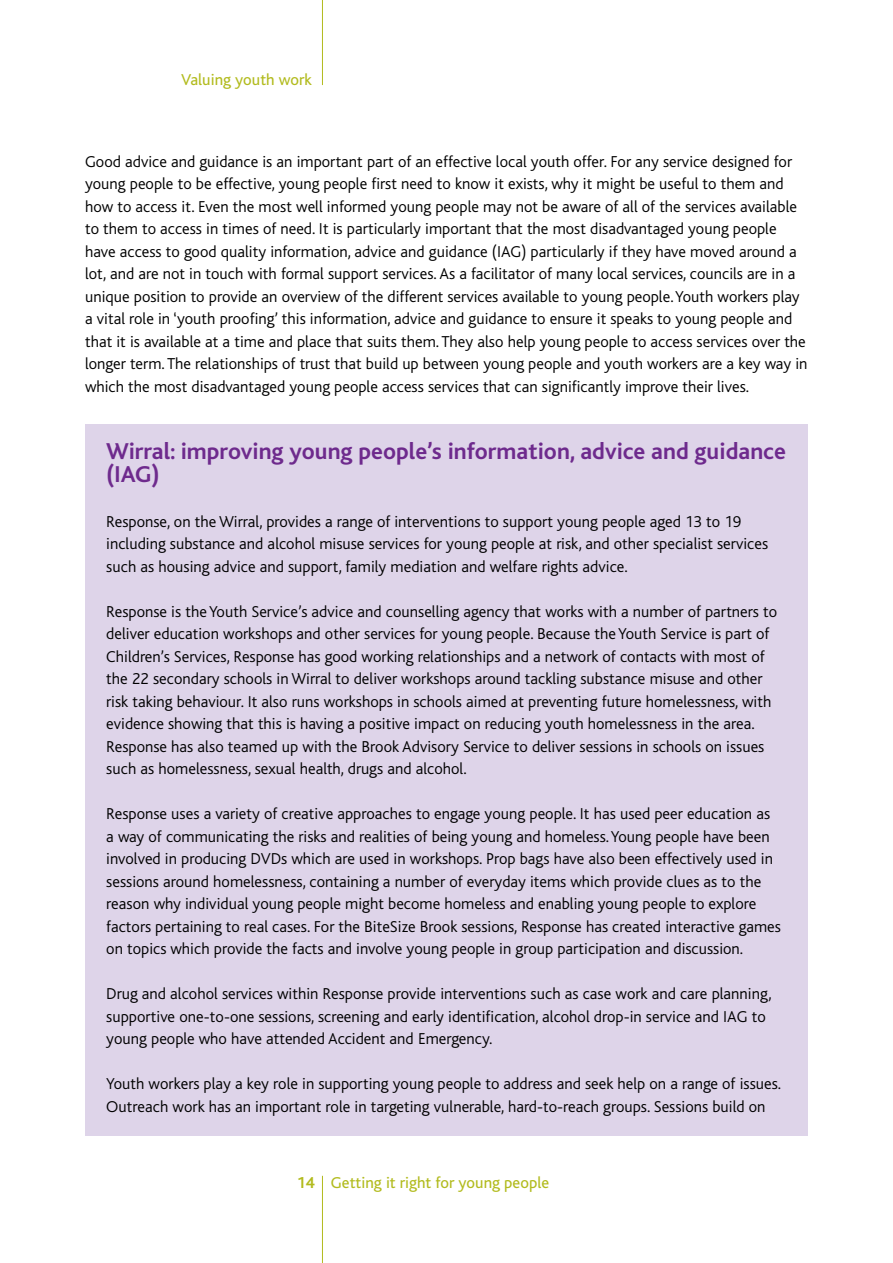
<style>
.page{position:relative;width:893px;height:1263px;background:#fff}
.page>*{position:absolute;margin:0;border:0;box-sizing:border-box;transform-origin:0 0}
.t1{font:700 24px/22.5px "Bliss Icelandic";color:#6e2a8d}
.t2{font:300 16.5px/22.5px "Bliss Icelandic";color:#000}
.t3{font:16.5px "Bliss";color:#b2bb1e}
.s1{font-weight:700}
</style>
<div class="page">
<hr style="left:322px;top:0;width:1px;height:85px;background:#b2bb1e">
<hr style="left:322px;top:1176px;width:1px;height:87px;background:#b2bb1e">
<div style="left:85px;top:424px;width:723px;height:711px;background:#ded4e9"></div>
<p class="t3" style="left:181px;top:71px;width:132px">Valuing youth work</p>
<p class="t2" style="left:85px;top:150px;width:724px">Good advice and guidance is an important part of an effective local youth offer. For any service designed for young people to be effective, young people first need to know it exists, why it might be useful to them and how to access it. Even the most well informed young people may not be aware of all of the services available to them to access in times of need. It is particularly important that the most disadvantaged young people have access to good quality information, advice and guidance (IAG) particularly if they have moved around a lot, and are not in touch with formal support services. As a facilitator of many local services, councils are in a unique position to provide an overview of the different services available to young people.Youth workers play a vital role in ‘youth proofing’ this information, advice and guidance to ensure it speaks to young people and that it is available at a time and place that suits them. They also help young people to access services over the longer term. The relationships of trust that build up between young people and youth workers are a key way in which the most disadvantaged young people access services that can significantly improve their lives.</p>
<h1 class="t1" style="left:106px;top:440px;width:681px">Wirral: improving young people’s information, advice and guidance (IAG)</h1>
<p class="t2" style="left:106px;top:510px;width:663px">Response, on the Wirral, provides a range of interventions to support young people aged 13 to 19 including substance and alcohol misuse services for young people at risk, and other specialist services such as housing advice and support, family mediation and welfare rights advice.</p>
<p class="t2" style="left:106px;top:600px;width:672px">Response is the Youth Service’s advice and counselling agency that works with a number of partners to deliver education workshops and other services for young people. Because the Youth Service is part of Children’s Services, Response has good working relationships and a network of contacts with most of the 22 secondary schools in Wirral to deliver workshops around tackling substance misuse and other risk taking behaviour. It also runs workshops in schools aimed at preventing future homelessness, with evidence showing that this is having a positive impact on reducing youth homelessness in the area.<br>Response has also teamed up with the Brook Advisory Service to deliver sessions in schools on issues such as homelessness, sexual health, drugs and alcohol.</p>
<p class="t2" style="left:106px;top:803px;width:676px">Response uses a variety of creative approaches to engage young people. It has used peer education as a way of communicating the risks and realities of being young and homeless.Young people have been involved in producing DVDs which are used in workshops. Prop bags have also been effectively used in sessions around homelessness, containing a number of everyday items which provide clues as to the reason why individual young people might become homeless and enabling young people to explore factors pertaining to real cases. For the BiteSize Brook sessions, Response has created interactive games on topics which provide the facts and involve young people in group participation and discussion.</p>
<p class="t2" style="left:106px;top:983px;width:667px">Drug and alcohol services within Response provide interventions such as case work and care planning, supportive one-to-one sessions, screening and early identification, alcohol drop-in service and IAG to young people who have attended Accident and Emergency.</p>
<p class="t2" style="left:106px;top:1073px;width:676px">Youth workers play a key role in supporting young people to address and seek help on a range of issues.<br>Outreach work has an important role in targeting vulnerable, hard-to-reach groups. Sessions build on</p>
<p class="t3" style="left:297px;top:1174px;width:254px"><span class="s1">14</span> Getting it right for young people</p>
</div>
